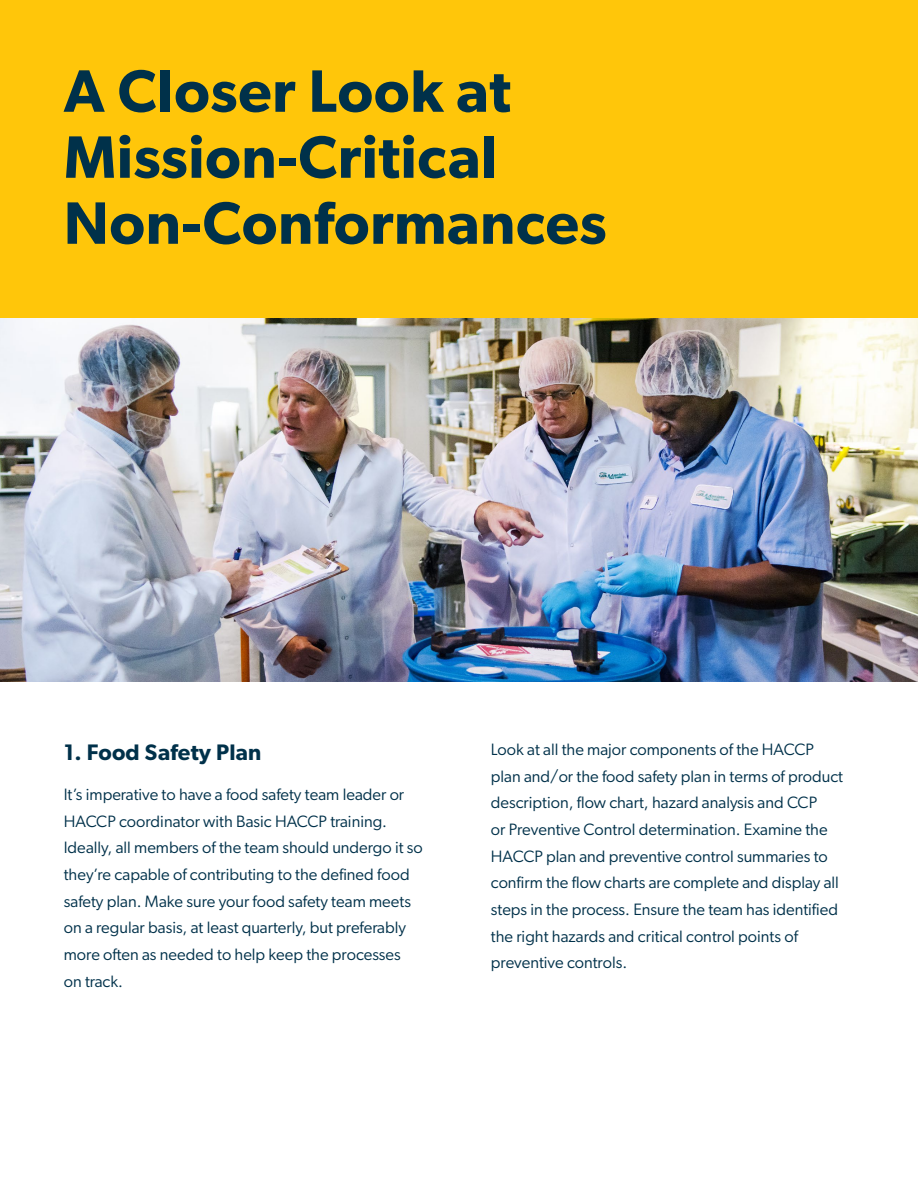
<style>
.page{position:relative;width:918px;height:1188px;background:#fff}
.page>*{position:absolute;margin:0;border:0;box-sizing:border-box;transform-origin:0 0}
.t1{font:600 60px/66px "Gibson";letter-spacing:.01em;color:#00314a}
.t2{font:600 22.5px "Gibson";letter-spacing:.01em;color:#00314a}
.t3{font:16.5px/26.7px "Gibson";color:#00314a}
</style>
<div class="page">
<div style="left:0;top:0;width:918px;height:319px;background:#ffc60a"></div>
<img style="left:0;top:319px;width:918px;height:363px">
<h1 class="t1" style="left:64px;top:57px;width:544px">A Closer Look at<br>Mission-Critical<br>Non-Conformances</h1>
<h2 class="t2" style="left:64px;top:738px;width:199px">1. Food Safety Plan</h2>
<p class="t3" style="left:64px;top:781px;width:361px">It’s imperative to have a food safety team leader or HACCP coordinator with Basic HACCP training.<br>Ideally, all members of the team should undergo it so they’re capable of contributing to the defined food safety plan. Make sure your food safety team meets on a regular basis, at least quarterly, but preferably more often as needed to help keep the processes<br>on track.</p>
<p class="t3" style="left:491px;top:736px;width:354px">Look at all the major components of the HACCP plan and/or the food safety plan in terms of product description, flow chart, hazard analysis and CCP<br>or Preventive Control determination. Examine the HACCP plan and preventive control summaries to confirm the flow charts are complete and display all steps in the process. Ensure the team has identified the right hazards and critical control points of preventive controls.</p>
</div>
